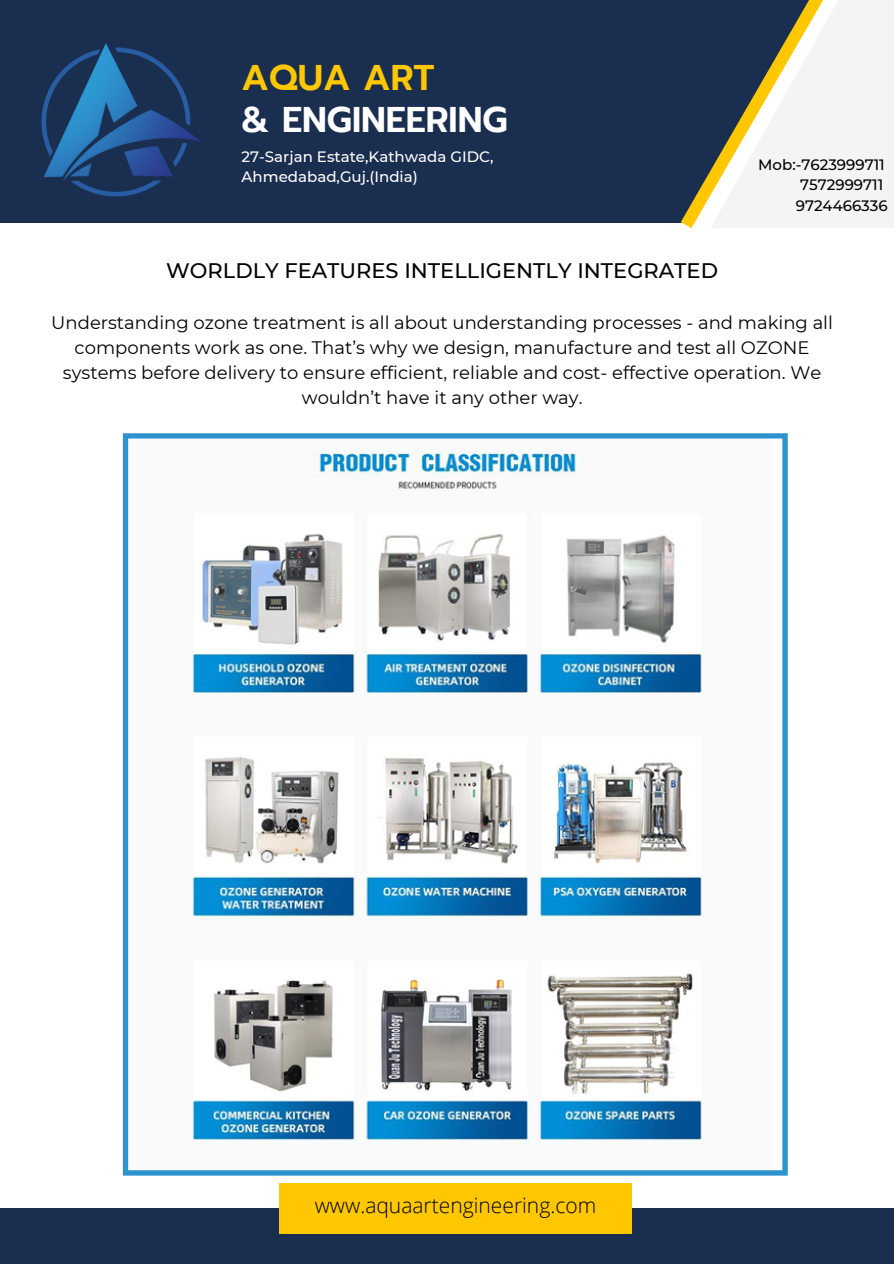
<style>
.page{position:relative;width:894px;height:1264px;background:#fff}
.page>*{position:absolute;margin:0;border:0;box-sizing:border-box;transform-origin:0 0}
.t1{font:600 35.55px "Prompt";color:#fff}
.t2{font:600 35.55px "Prompt";color:#ffc700}
.t3{font:500 21px "Montserrat";color:#000}
.t4{font:300 21px "Open Sans";color:#000}
.t5{font:18px/24.8px "Montserrat";color:#000;text-align:center}
.t6{font:500 15px "Montserrat";color:#fff}
.t7{font:500 15px "Montserrat";color:#000}
</style>
<div class="page">
<div style="left:0;top:0;width:691px;height:222px;background:#1a2e4f"></div>
<svg style="left:669px;top:0;width:224px;height:228px"></svg>
<img style="left:41px;top:43px;width:162px;height:154px">
<div style="left:0;top:1208px;width:893px;height:55px;background:#1a2e4f"></div>
<div style="left:279px;top:1182px;width:352px;height:51px;background:#ffc700"></div>
<svg style="left:123px;top:433px;width:664px;height:742px"></svg>
<p class="t2" style="left:241px;top:51px;width:194px">AQUA ART</p>
<p class="t1" style="left:241px;top:93px;width:267px">&amp; ENGINEERING</p>
<p class="t6" style="left:241px;top:147px;width:253px">27-Sarjan Estate,Kathwada GIDC,</p>
<p class="t6" style="left:241px;top:167px;width:178px">Ahmedabad,Guj.(India)</p>
<p class="t7" style="left:758px;top:155px;width:128px">Mob:-7623999711</p>
<p class="t7" style="left:800px;top:176px;width:85px">7572999711</p>
<p class="t7" style="left:795px;top:196px;width:93px">9724466336</p>
<p class="t3" style="left:166px;top:258px;width:553px">WORLDLY FEATURES INTELLIGENTLY INTEGRATED</p>
<p class="t5" style="left:51px;top:310px;width:783px">Understanding ozone treatment is all about understanding processes - and making all components work as one. That’s why we design, manufacture and test all OZONE systems before delivery to ensure efficient, reliable and cost- effective operation. We wouldn’t have it any other way.</p>
<p class="t4" style="left:314px;top:1190px;width:283px">www.aquaartengineering.com</p>
</div>
